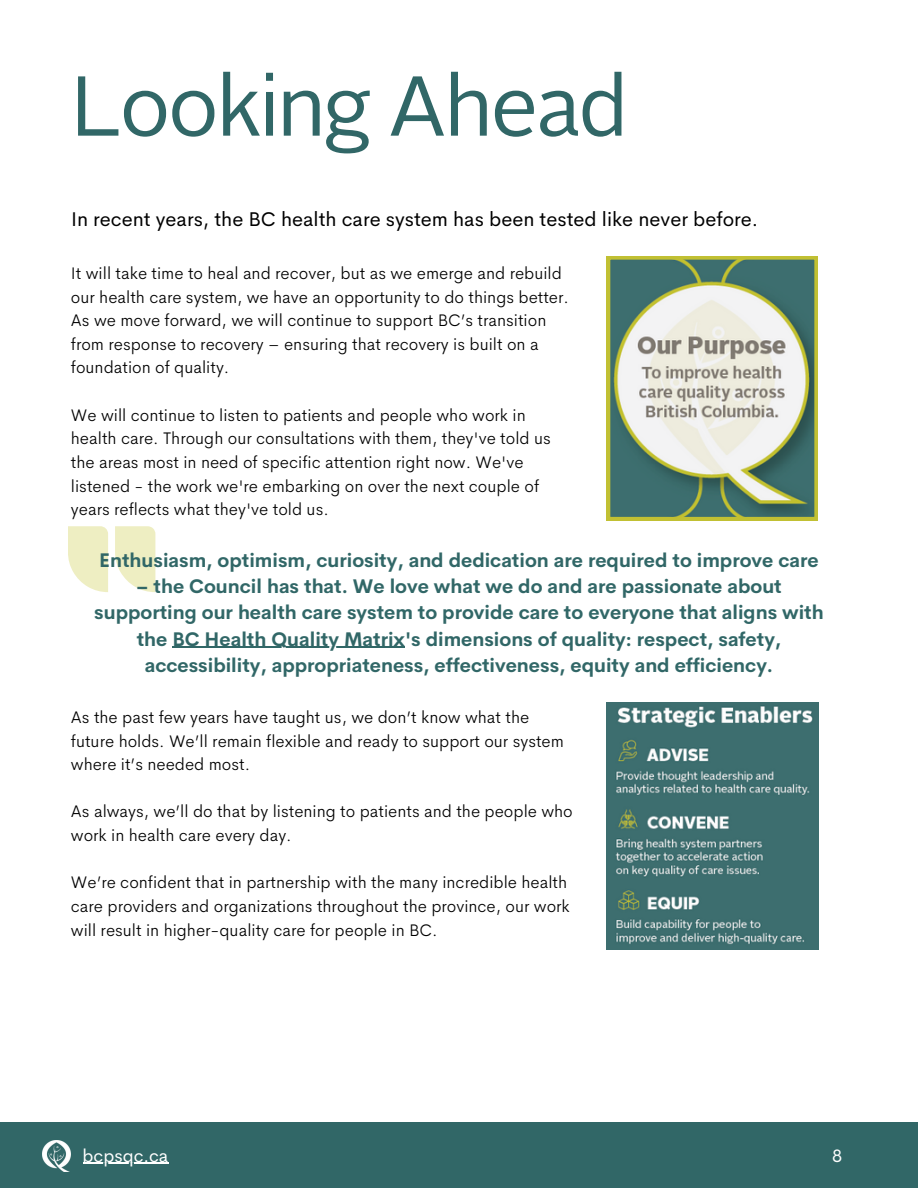
<style>
.page{position:relative;width:918px;height:1188px;background:#fff}
.page>*{position:absolute;margin:0;border:0;box-sizing:border-box;transform-origin:0 0}
.t1{font:216px "TD Kalayaan DISPLAY";color:#c4c224}
.t2{font:84.6px "Alright Sans";letter-spacing:-.03em;color:#316767}
.t3{font:19.95px "Cerebri Sans";color:#000}
.t4{font:700 19.35px/26.1px "Cerebri Sans";color:#316767;text-align:center}
.t5{font:18px "Cerebri Sans";color:#fff}
.t6{font:300 16.95px/23.7px "Cerebri Sans";color:#000}
.s1{font-family:"Alright Sans"}
</style>
<div class="page">
<hr style="left:172px;top:647px;width:233px;height:1px;background:#316767">
<div style="left:0;top:1123px;width:918px;height:65px;background:#316767"></div>
<img style="left:43px;top:1140px;width:28px;height:32px">
<hr style="left:83px;top:1163px;width:86px;height:1px;background:#fff">
<img style="left:607px;top:703px;width:211px;height:246px">
<svg style="left:607px;top:256px;width:211px;height:264px"></svg>
<h2 class="t2" style="left:71px;top:71px;width:559px">Looking Ahead</h2>
<p class="t3" style="left:71px;top:206px;width:689px">In recent years, the BC health care system has been tested like never before.</p>
<p class="t6" style="left:71px;top:261px;width:500px">It will take time to heal and recover, but as we emerge and rebuild our health care system, we have an opportunity to do things better.<br>As we move forward, we will continue to support BC’s transition from response to recovery – ensuring that recovery is built on a foundation of quality.</p>
<p class="t6" style="left:71px;top:403px;width:481px">We will continue to listen to patients and people who work in health care. Through our consultations with them, they've told us the areas most in need of specific attention right now. We've listened - the work we're embarking on over the next couple of years reflects what they've told us.</p>
<h1 class="t1" style="left:71px;top:578px;width:97px">"</h1>
<p class="t4" style="left:99px;top:547px;width:721px">Enthusiasm, optimism, curiosity, and dedication are required to improve care</p>
<p class="t4" style="left:94px;top:573px;width:731px">– the Council has that. We love what we do and are passionate about supporting our health care system to provide care to everyone that aligns with the BC Health Quality Matrix's dimensions of quality: respect, safety, accessibility, appropriateness, effectiveness, equity and efficiency.</p>
<p class="t6" style="left:71px;top:705px;width:494px">As the past few years have taught us, we don’t know what the future holds. We’ll remain flexible and ready to support our system where it’s needed most.</p>
<p class="t6" style="left:71px;top:800px;width:503px">As always, we’ll do that by listening to patients and the people who work in health care every day.</p>
<p class="t6" style="left:71px;top:871px;width:500px">We’re confident that in partnership with the many incredible health care providers and organizations throughout the province, our work will result in higher-quality care for people in BC.</p>
<p class="t5" style="left:83px;top:1144px;width:87px">bcpsqc.ca</p>
<p class="t5" style="left:832px;top:1144px;width:23px">8<span class="s1">7</span></p>
</div>
